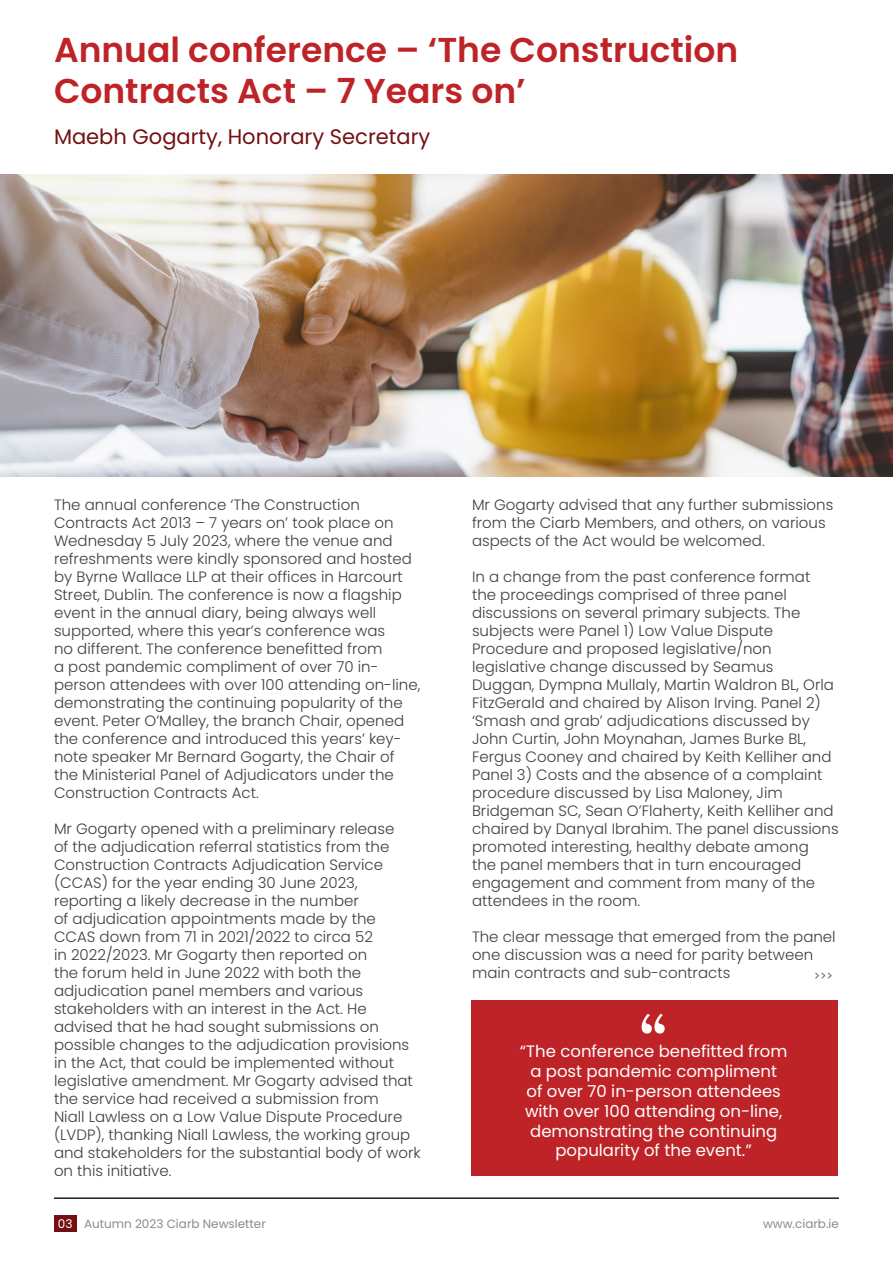
<style>
.page{position:relative;width:893px;height:1263px;background:#fff}
.page>*{position:absolute;margin:0;border:0;box-sizing:border-box;transform-origin:0 0}
.t1{font:600 34.5px/41.4px "Poppins";color:#be2427}
.t2{font:21px "Poppins";color:#730f11}
.t3{font:16.5px/19.8px "Poppins";color:#fff;text-align:center}
.t4{font:300 15px/18px "Poppins";color:#3e3e3f}
.t5{font:12px "Poppins";color:#57585a}
.t6{font:12px "Poppins";color:#231f20}
.t7{font:12px "Poppins";color:#fff}
</style>
<div class="page">
<hr style="left:54px;top:1197px;width:785px;height:2px;background:#1d1f1f">
<div style="left:54px;top:1215px;width:23px;height:16px;background:#730f11"></div>
<img style="left:0;top:174px;width:893px;height:303px">
<div style="left:470px;top:1000px;width:367px;height:176px;background:#be2427"></div>
<svg style="left:642px;top:1014px;width:23px;height:19px"></svg>
<p class="t1" style="left:54px;top:29px;width:686px">Annual conference – ‘The Construction<br>Contracts Act – 7 Years on’</p>
<p class="t2" style="left:54px;top:124px;width:378px">Maebh Gogarty, Honorary Secretary</p>
<p class="t4" style="left:54px;top:496px;width:368px">The annual conference ‘The Construction Contracts Act 2013 – 7 years on’ took place on Wednesday 5 July 2023, where the venue and refreshments were kindly sponsored and hosted by Byrne Wallace LLP at their offices in Harcourt Street, Dublin. The conference is now a flagship event in the annual diary, being always well supported, where this year’s conference was<br>no different. The conference benefitted from<br>a post pandemic compliment of over 70 in&shy;person attendees with over 100 attending on-line, demonstrating the continuing popularity of the event. Peter O’Malley, the branch Chair, opened the conference and introduced this years’ key&shy;note speaker Mr Bernard Gogarty, the Chair of the Ministerial Panel of Adjudicators under the Construction Contracts Act.</p>
<p class="t4" style="left:54px;top:820px;width:368px">Mr Gogarty opened with a preliminary release<br>of the adjudication referral statistics from the Construction Contracts Adjudication Service (CCAS) for the year ending 30 June 2023, reporting a likely decrease in the number<br>of adjudication appointments made by the CCAS down from 71 in 2021/2022 to circa 52<br>in 2022/2023. Mr Gogarty then reported on<br>the forum held in June 2022 with both the adjudication panel members and various stakeholders with an interest in the Act. He advised that he had sought submissions on possible changes to the adjudication provisions in the Act, that could be implemented without legislative amendment. Mr Gogarty advised that the service had received a submission from<br>Niall Lawless on a Low Value Dispute Procedure (LVDP), thanking Niall Lawless, the working group and stakeholders for the substantial body of work on this initiative.</p>
<p class="t4" style="left:472px;top:496px;width:363px">Mr Gogarty advised that any further submissions from the Ciarb Members, and others, on various aspects of the Act would be welcomed.</p>
<p class="t4" style="left:472px;top:568px;width:368px">In a change from the past conference format<br>the proceedings comprised of three panel discussions on several primary subjects. The subjects were Panel 1) Low Value Dispute Procedure and proposed legislative/non legislative change discussed by Seamus Duggan, Dympna Mullaly, Martin Waldron BL, Orla FitzGerald and chaired by Alison Irving. Panel 2) ‘Smash and grab’ adjudications discussed by John Curtin, John Moynahan, James Burke BL, Fergus Cooney and chaired by Keith Kelliher and Panel 3) Costs and the absence of a complaint procedure discussed by Lisa Maloney, Jim Bridgeman SC, Sean O’Flaherty, Keith Kelliher and chaired by Danyal Ibrahim. The panel discussions promoted interesting, healthy debate among<br>the panel members that in turn encouraged engagement and comment from many of the attendees in the room.</p>
<p class="t4" style="left:472px;top:928px;width:365px">The clear message that emerged from the panel one discussion was a need for parity between main contracts and sub-contracts</p>
<p class="t6" style="left:814px;top:969px;width:21px">&gt;&gt;&gt;</p>
<p class="t3" style="left:520px;top:1042px;width:269px">“The conference benefitted from a post pandemic compliment<br>of over 70 in-person attendees with over 100 attending on-line, demonstrating the continuing popularity of the event.”</p>
<p class="t7" style="left:58px;top:1217px;width:16px">03</p>
<p class="t5" style="left:84px;top:1217px;width:183px">Autumn 2023 Ciarb Newsletter</p>
<p class="t5" style="left:763px;top:1217px;width:77px">www.ciarb.ie</p>
</div>
